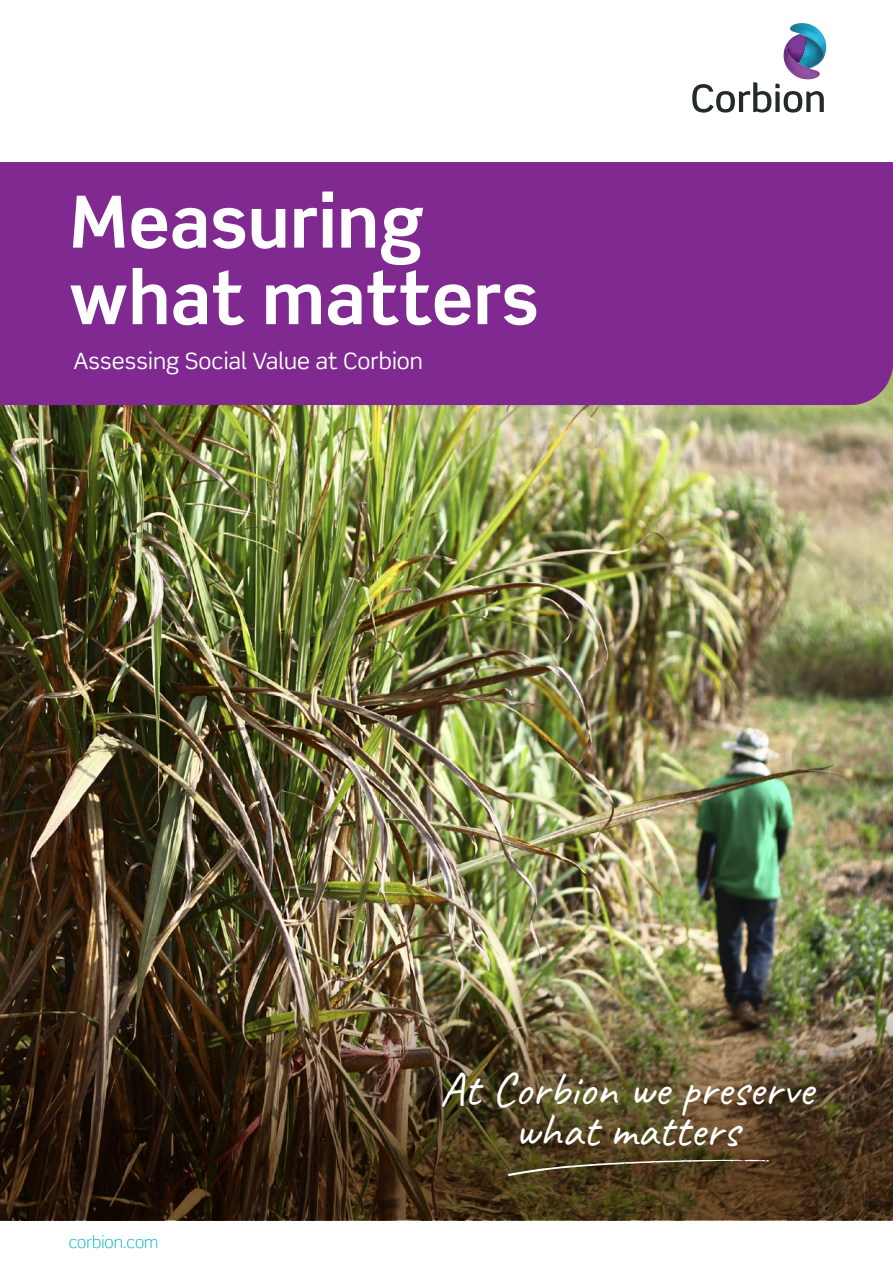
<style>
.page{position:relative;width:893px;height:1263px;background:#fff}
.page>*{position:absolute;margin:0;border:0;box-sizing:border-box;transform-origin:0 0}
.C1_Cover_Heading_48{font:700 72px/76.5px "Scene Std";color:#fff}
.H1_Heading_30_Regula{font:48px/40.5px "Caveat";color:#fff;text-align:center}
.H1_Heading_30_Regula-2{font:22.5px "Scene Std";color:#fff}
.B1_Body_Copy_9_Light{font:300 16.5px "Scene Std";color:#00b1cd}
</style>
<div class="page">
<img style="left:0;top:405px;width:893px;height:563px">
<img style="left:0;top:968px;width:893px;height:252px">
<div style="left:0;top:162px;width:893px;height:243px;background:#802990"></div>
<svg style="left:692px;top:23px;width:134px;height:90px"></svg>
<svg style="left:508px;top:1160px;width:262px;height:16px;background:#5a4b2f"></svg>
<p class="C1_Cover_Heading_48" style="left:69px;top:183px;width:471px">Measuring what matters</p>
<p class="H1_Heading_30_Regula-2" style="left:73px;top:347px;width:351px">Assessing Social Value at Corbion</p>
<p class="B1_Body_Copy_9_Light" style="left:69px;top:1232px;width:91px">corbion.com</p>
<p class="H1_Heading_30_Regula" style="left:440px;top:1069px;width:375px">At Corbion we preserve what matters</p>
</div>
